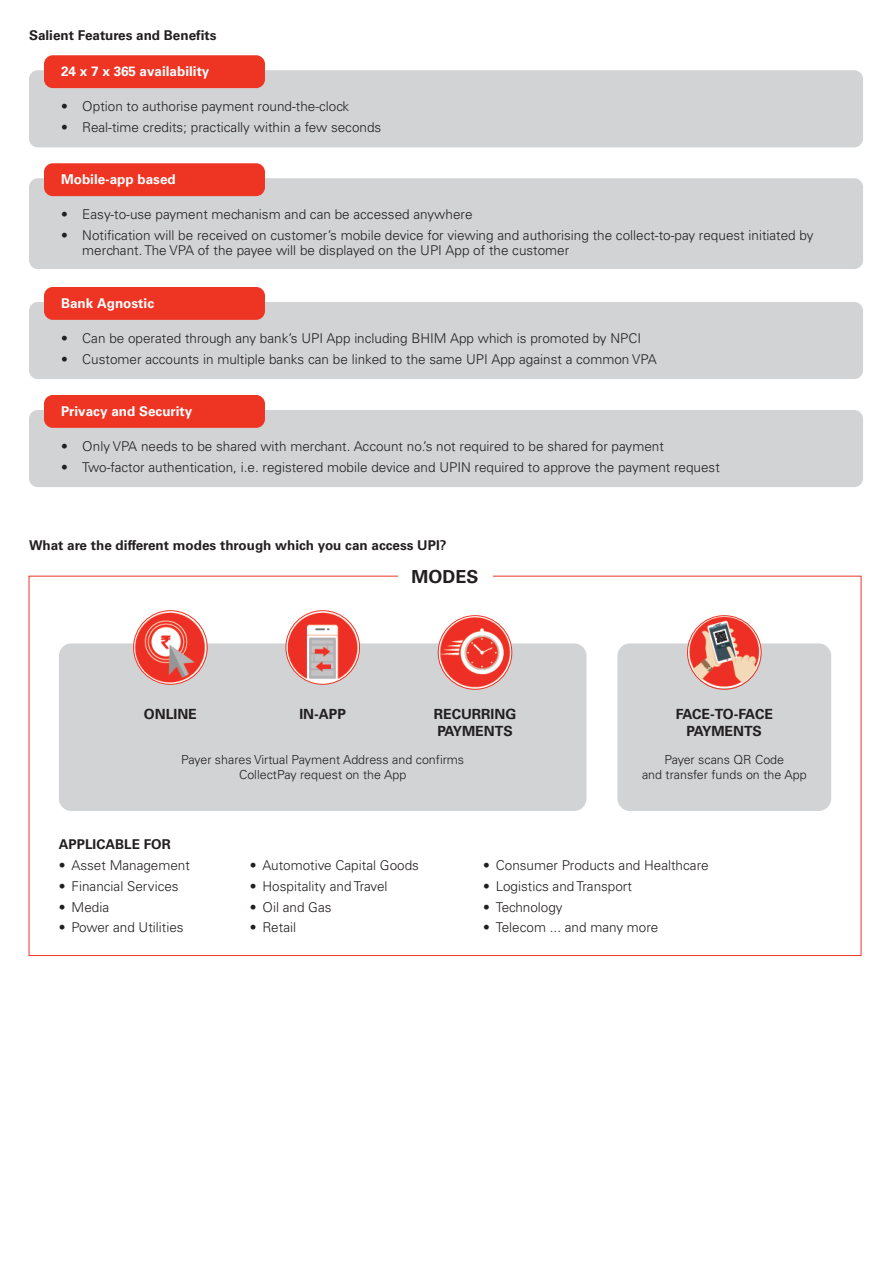
<style>
.page{position:relative;width:893px;height:1263px;background:#fff}
.page>*{position:absolute;margin:0;border:0;box-sizing:border-box;transform-origin:0 0}
.t1{font:700 18px "Univers LT";color:#231f20}
.t2{font:700 13.95px/16.8px "Univers LT";color:#231f20}
.t3{font:300 13.5px/15px "Univers LT";color:#231f20}
.t4{font:700 13.5px "Univers LT";color:#231f20}
.t5{font:700 13.5px "Univers LT";color:#fff}
.t6{font:300 12.45px/15px "Univers LT";color:#231f20;text-align:center}
</style>
<div class="page">
<div style="left:29px;top:576px;width:832px;height:380px;background:#fff;border:1px solid #ee3524"></div>
<div style="left:59px;top:643px;width:527px;height:168px;background:#d1d3d4;border-radius:12px"></div>
<div style="left:617px;top:643px;width:214px;height:168px;background:#d1d3d4;border-radius:12px"></div>
<img style="left:687px;top:616px;width:74px;height:73px;border-radius:37px">
<div style="left:687px;top:615px;width:74px;height:75px;border:1px solid #ee3524;border-radius:50%"></div>
<img style="left:134px;top:611px;width:73px;height:73px;border-radius:37px">
<div style="left:133px;top:610px;width:75px;height:75px;border:1px solid #ee3524;border-radius:50%"></div>
<img style="left:286px;top:611px;width:73px;height:73px;border-radius:37px">
<div style="left:286px;top:610px;width:74px;height:75px;border:1px solid #ee3524;border-radius:50%"></div>
<img style="left:438px;top:616px;width:74px;height:73px;border-radius:37px">
<div style="left:438px;top:615px;width:74px;height:75px;border:1px solid #ee3524;border-radius:50%"></div>
<div style="left:398px;top:565px;width:94px;height:22px;background:#fff"></div>
<div style="left:29px;top:70px;width:834px;height:77px;background:#d1d3d4;border-radius:9px"></div>
<div style="left:44px;top:55px;width:221px;height:33px;background:#ee3524;border-radius:9px"></div>
<div style="left:29px;top:178px;width:834px;height:91px;background:#d1d3d4;border-radius:9px"></div>
<div style="left:44px;top:163px;width:221px;height:33px;background:#ee3524;border-radius:9px"></div>
<div style="left:29px;top:302px;width:834px;height:77px;background:#d1d3d4;border-radius:9px"></div>
<div style="left:44px;top:287px;width:221px;height:33px;background:#ee3524;border-radius:9px"></div>
<div style="left:29px;top:410px;width:834px;height:77px;background:#d1d3d4;border-radius:9px"></div>
<div style="left:44px;top:395px;width:221px;height:33px;background:#ee3524;border-radius:9px"></div>
<p class="t4" style="left:29px;top:27px;width:189px">Salient Features and Benefits</p>
<p class="t5" style="left:61px;top:63px;width:150px">24 x 7 x 365 availability</p>
<p class="t3" style="left:61px;top:99px;width:290px">• Option to authorise payment round-the-clock</p>
<p class="t3" style="left:61px;top:120px;width:322px">• Real-time credits; practically within a few seconds</p>
<p class="t5" style="left:61px;top:171px;width:116px">Mobile-app based</p>
<p class="t3" style="left:61px;top:207px;width:413px">• Easy-to-use payment mechanism and can be accessed anywhere</p>
<p class="t3" style="left:82px;top:228px;width:733px;text-indent:-21px">• Notification will be received on customer’s mobile device for viewing and authorising the collect-to-pay request initiated by merchant. The VPA of the payee will be displayed on the UPI App of the customer</p>
<p class="t5" style="left:61px;top:295px;width:95px">Bank Agnostic</p>
<p class="t3" style="left:61px;top:330px;width:582px">• Can be operated through any bank’s UPI App including BHIM App which is promoted by NPCI</p>
<p class="t3" style="left:61px;top:351px;width:597px">• Customer accounts in multiple banks can be linked to the same UPI App against a common VPA</p>
<p class="t5" style="left:61px;top:403px;width:133px">Privacy and Security</p>
<p class="t3" style="left:61px;top:438px;width:604px">• Only VPA needs to be shared with merchant. Account no.’s not required to be shared for payment</p>
<p class="t3" style="left:61px;top:459px;width:660px">• Two-factor authentication, i.e. registered mobile device and UPIN required to approve the payment request</p>
<p class="t4" style="left:29px;top:537px;width:419px">What are the different modes through which you can access UPI?</p>
<h1 class="t1" style="left:412px;top:566px;width:68px">MODES</h1>
<p class="t2" style="left:144px;top:706px;width:54px">ONLINE</p>
<p class="t2" style="left:299px;top:706px;width:48px">IN-APP</p>
<p class="t2" style="left:434px;top:706px;width:84px">RECURRING<br>PAYMENTS</p>
<p class="t2" style="left:676px;top:706px;width:99px;text-align:center">FACE-TO-FACE<br>PAYMENTS</p>
<p class="t6" style="left:181px;top:752px;width:284px">Payer shares Virtual Payment Address and confirms<br>CollectPay request on the App</p>
<p class="t6" style="left:642px;top:752px;width:166px">Payer scans QR Code<br>and transfer funds on the App</p>
<p class="t4" style="left:59px;top:837px;width:113px">APPLICABLE FOR</p>
<p class="t3" style="left:59px;top:858px;width:133px">• Asset Management</p>
<p class="t3" style="left:250px;top:858px;width:171px">• Automotive Capital Goods</p>
<p class="t3" style="left:483px;top:858px;width:227px">• Consumer Products and Healthcare</p>
<p class="t3" style="left:59px;top:878px;width:121px">• Financial Services</p>
<p class="t3" style="left:250px;top:878px;width:139px">• Hospitality and Travel</p>
<p class="t3" style="left:483px;top:878px;width:150px">• Logistics and Transport</p>
<p class="t3" style="left:59px;top:899px;width:52px">• Media</p>
<p class="t3" style="left:250px;top:899px;width:83px">• Oil and Gas</p>
<p class="t3" style="left:483px;top:899px;width:81px">• Technology</p>
<p class="t3" style="left:59px;top:920px;width:126px">• Power and Utilities</p>
<p class="t3" style="left:250px;top:920px;width:48px">• Retail</p>
<p class="t3" style="left:483px;top:920px;width:177px">• Telecom ... and many more</p>
</div>
